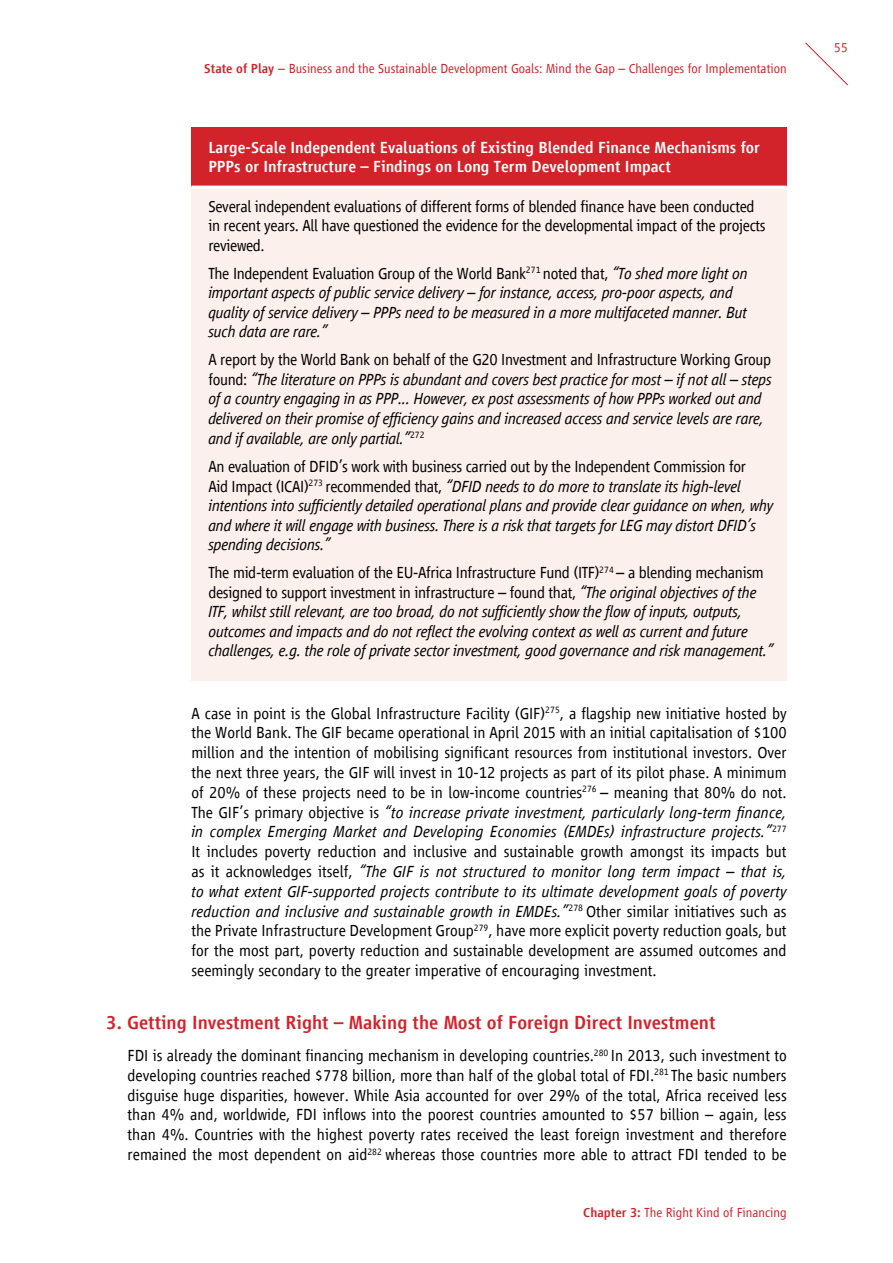
<style>
.page{position:relative;width:893px;height:1263px;background:#fff}
.page>*{position:absolute;margin:0;border:0;box-sizing:border-box;transform-origin:0 0}
.t1{font:500 19.5px "Vialog LT Com";color:#d2232a}
.t2{font:300 16.5px/19.8px "Vialog LT Com";letter-spacing:-.02em;color:#000;text-align:justify}
.t3{font:italic 300 16.5px/19.6px "Vialog LT Com";letter-spacing:-.02em;color:#000}
.t4{font:500 16.5px/19.5px "Vialog LT Com";color:#fff}
.t5{font:300 13.5px "Vialog LT Com";color:#d2232a}
.s1{font-weight:500}
.s2{font-style:normal}
.s3{font-style:italic}
</style>
<div class="page">
<svg style="left:805px;top:42px;width:43px;height:44px"></svg>
<div style="left:191px;top:128px;width:596px;height:59px;background:#d2232a"></div>
<div style="left:191px;top:187px;width:596px;height:493px;background:#fbf0eb"></div>
<hr style="left:191px;top:186px;width:596px;height:3px;background:#fff">
<p class="t5" style="left:204px;top:61px;width:584px"><span class="s1">State of Play</span> – Business and the Sustainable Development Goals: Mind the Gap – Challenges for Implementation</p>
<p class="t4" style="left:208px;top:138px;width:553px">Large-Scale Independent Evaluations of Existing Blended Finance Mechanisms for<br>PPPs or Infrastructure – Findings on Long Term Development Impact</p>
<p class="t2" style="left:208px;top:196px;width:559px;text-align:left">Several independent evaluations of different forms of blended finance have been conducted in recent years. All have questioned the evidence for the developmental impact of the projects reviewed.</p>
<p class="t3" style="left:208px;top:264px;width:541px"><span class="s2">The Independent Evaluation Group of the World Bank</span><sup>271</sup> <span class="s2">noted that,</span> “To shed more light on important aspects of public service delivery – for instance, access, pro-poor aspects, and quality of service delivery – PPPs need to be measured in a more multifaceted manner. But such data are rare.”</p>
<p class="t3" style="left:208px;top:350px;width:565px"><span class="s2">A report by the World Bank on behalf of the G20 Investment and Infrastructure Working Group found:</span> “The literature on PPPs is abundant and covers best practice for most – if not all – steps of a country engaging in as PPP... However, ex post assessments of how PPPs worked out and delivered on their promise of efficiency gains and increased access and service levels are rare, and if available, are only partial.”<sup>272</sup></p>
<p class="t3" style="left:208px;top:456px;width:567px"><span class="s2">An evaluation of DFID’s work with business carried out by the Independent Commission for<br>Aid Impact (ICAI)</span><sup>273</sup> <span class="s2">recommended that,</span> “DFID needs to do more to translate its high-level intentions into sufficiently detailed operational plans and provide clear guidance on when, why and where it will engage with business. There is a risk that targets for LEG may distort DFID’s spending decisions.”</p>
<p class="t3" style="left:208px;top:563px;width:567px"><span class="s2">The mid-term evaluation of the EU-Africa Infrastructure Fund (ITF)</span><sup>274</sup> <span class="s2">– a blending mechanism designed to support investment in infrastructure – found that,</span> “The original objectives of the ITF, whilst still relevant, are too broad, do not sufficiently show the flow of inputs, outputs, outcomes and impacts and do not reflect the evolving context as well as current and future challenges, e.g. the role of private sector investment, good governance and risk management.”</p>
<p class="t2" style="left:191px;top:703px;width:597px">A case in point is the Global Infrastructure Facility (GIF)<sup>275</sup>, a flagship new initiative hosted by the World Bank. The GIF became operational in April 2015 with an initial capitalisation of $100 million and the intention of mobilising significant resources from institutional investors. Over the next three years, the GIF will invest in 10-12 projects as part of its pilot phase. A minimum of 20% of these projects need to be in low-income countries<sup>276</sup> – meaning that 80% do not.<br>The GIF’s primary objective is <span class="s3">“to increase private investment, particularly long-term finance, in complex Emerging Market and Developing Economies (EMDEs) infrastructure projects.”</span><sup>277<br></sup>It includes poverty reduction and inclusive and sustainable growth amongst its impacts but as it acknowledges itself, <span class="s3">“The GIF is not structured to monitor long term impact – that is, to what extent GIF-supported projects contribute to its ultimate development goals of poverty reduction and inclusive and sustainable growth in EMDEs.”</span><sup>278</sup> Other similar initiatives such as the Private Infrastructure Development Group<sup>279</sup>, have more explicit poverty reduction goals, but for the most part, poverty reduction and sustainable development are assumed outcomes and seemingly secondary to the greater imperative of encouraging investment.</p>
<p class="t1" style="left:106px;top:1012px;width:611px">3. Getting Investment Right – Making the Most of Foreign Direct Investment</p>
<p class="t2" style="left:128px;top:1046px;width:661px">FDI is already the dominant financing mechanism in developing countries.<sup>280</sup> In 2013, such investment to developing countries reached $778 billion, more than half of the global total of FDI.<sup>281</sup> The basic numbers disguise huge disparities, however. While Asia accounted for over 29% of the total, Africa received less than 4% and, worldwide, FDI inflows into the poorest countries amounted to $57 billion – again, less than 4%. Countries with the highest poverty rates received the least foreign investment and therefore remained the most dependent on aid<sup>282</sup> whereas those countries more able to attract FDI tended to be</p>
<p class="t5" style="left:583px;top:1205px;width:205px"><span class="s1">Chapter 3:</span> The Right Kind of Financing</p>
<p class="t5" style="left:834px;top:40px;width:15px">55</p>
</div>
